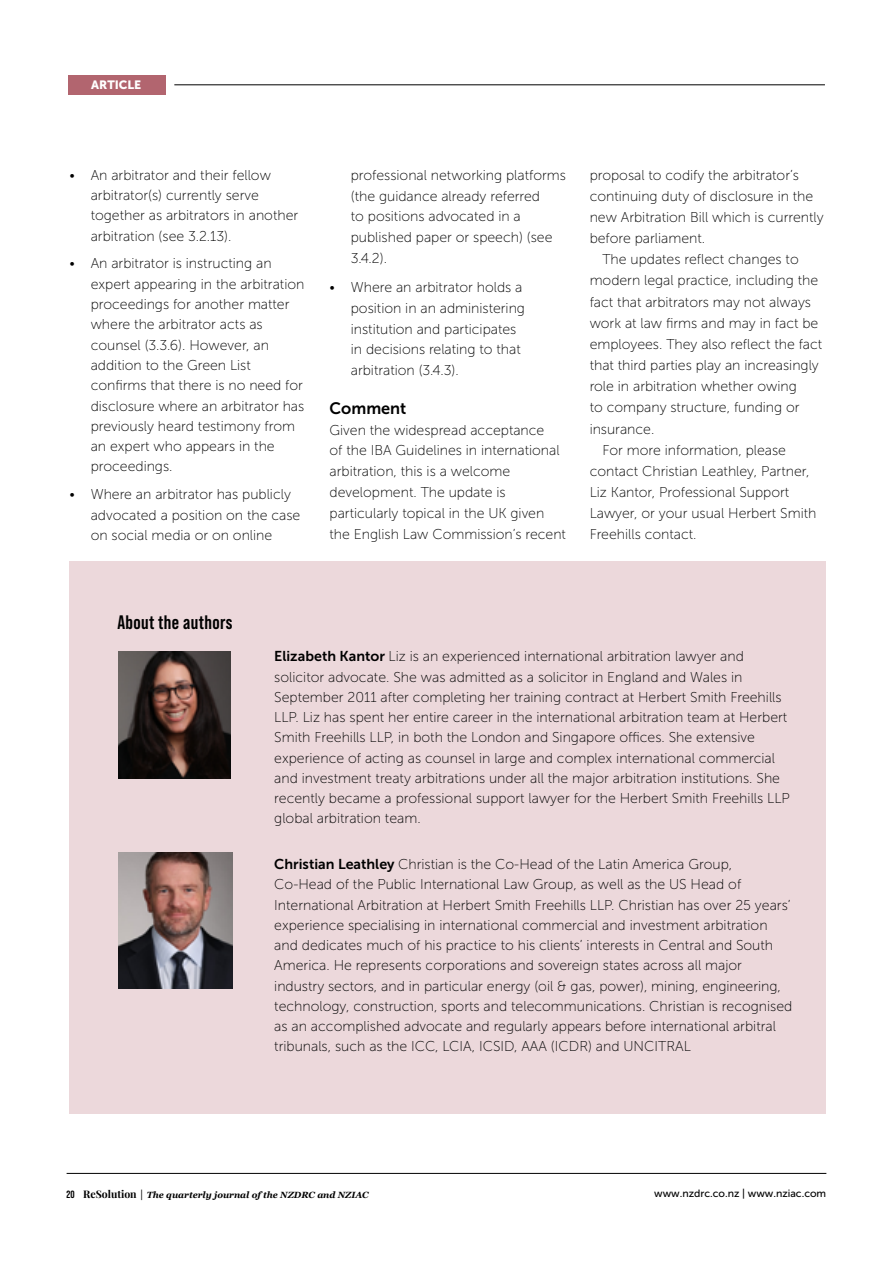
<style>
.page{position:relative;width:893px;height:1263px;background:#fff}
.page>*{position:absolute;margin:0;border:0;box-sizing:border-box;transform-origin:0 0}
.t1{font:700 19.5px "Bebas Neue Pro";letter-spacing:.02em;color:#000}
.t2{font:16.5px "Museo Sans 700";color:#000}
.t3{font:14.25px/20.2px "Museo Sans 100";color:#000}
.t4{font:12px "Museo Sans 900";color:#fff}
.t5{font:10.5px "Museo Sans 500";color:#000}
.t6{font:italic 700 9px "Georgia";color:#000}
.s1{font-family:"Museo Sans 700"}
.s2{font-family:"Bebas Neue Pro";font-style:normal;font-size:10.5px}
.s3{font-family:"Playfair Display";font-weight:400;font-style:normal;font-size:10.5px}
.s4{font-family:"Bebas Neue Pro";font-weight:400;font-style:normal;font-size:10.5px}
</style>
<div class="page">
<hr style="left:67px;top:1173px;width:759px;height:1px;background:#000">
<hr style="left:174px;top:85px;width:651px;height:1px;background:#000">
<div style="left:69px;top:561px;width:757px;height:553px;background:#ecd8db"></div>
<div style="left:68px;top:76px;width:97px;height:19px;background:#b2656f"></div>
<img style="left:119px;top:652px;width:112px;height:126px">
<img style="left:119px;top:853px;width:113px;height:136px">
<hr style="left:892px;top:561px;width:1px;height:702px;background:#b2656f">
<p class="t4" style="left:91px;top:78px;width:52px">ARTICLE</p>
<p class="t3" style="left:91px;top:165px;width:209px;text-indent:-21px">• An arbitrator and their fellow arbitrator(s) currently serve together as arbitrators in another arbitration (see 3.2.13).</p>
<p class="t3" style="left:91px;top:253px;width:215px;text-indent:-21px">• An arbitrator is instructing an expert appearing in the arbitration proceedings for another matter where the arbitrator acts as counsel (3.3.6). However, an addition to the Green List confirms that there is no need for disclosure where an arbitrator has previously heard testimony from an expert who appears in the proceedings.</p>
<p class="t3" style="left:91px;top:484px;width:211px;text-indent:-21px">• Where an arbitrator has publicly advocated a position on the case on social media or on online</p>
<p class="t3" style="left:351px;top:164px;width:217px;line-height:20.9px">professional networking platforms (the guidance already referred<br>to positions advocated in a published paper or speech) (see<br>3.4.2).</p>
<p class="t3" style="left:351px;top:277px;width:176px;line-height:20.9px;text-indent:-21px">• Where an arbitrator holds a position in an administering institution and participates in decisions relating to that arbitration (3.4.3).</p>
<p class="t2" style="left:330px;top:399px;width:78px">Comment</p>
<p class="t3" style="left:330px;top:419px;width:238px;line-height:20.9px">Given the widespread acceptance<br>of the IBA Guidelines in international arbitration, this is a welcome development. The update is particularly topical in the UK given the English Law Commission’s recent</p>
<p class="t3" style="left:590px;top:165px;width:211px">proposal to codify the arbitrator’s</p>
<p class="t3" style="left:590px;top:186px;width:225px">continuing duty of disclosure in the</p>
<p class="t3" style="left:590px;top:207px;width:235px">new Arbitration Bill which is currently</p>
<p class="t3" style="left:590px;top:228px;width:117px">before parliament.</p>
<p class="t3" style="left:602px;top:249px;width:198px">The updates reflect changes to</p>
<p class="t3" style="left:590px;top:271px;width:230px">modern legal practice, including the</p>
<p class="t3" style="left:590px;top:292px;width:223px">fact that arbitrators may not always</p>
<p class="t3" style="left:590px;top:313px;width:230px">work at law firms and may in fact be</p>
<p class="t3" style="left:590px;top:334px;width:234px">employees. They also reflect the fact</p>
<p class="t3" style="left:590px;top:355px;width:231px">that third parties play an increasingly</p>
<p class="t3" style="left:590px;top:376px;width:209px">role in arbitration whether owing</p>
<p class="t3" style="left:590px;top:398px;width:212px">to company structure, funding or</p>
<p class="t3" style="left:590px;top:419px;width:66px">insurance.</p>
<p class="t3" style="left:602px;top:440px;width:185px">For more information, please</p>
<p class="t3" style="left:590px;top:461px;width:221px">contact Christian Leathley, Partner,</p>
<p class="t3" style="left:590px;top:482px;width:201px">Liz Kantor, Professional Support</p>
<p class="t3" style="left:590px;top:503px;width:228px">Lawyer, or your usual Herbert Smith</p>
<p class="t3" style="left:590px;top:524px;width:108px">Freehills contact.</p>
<h1 class="t1" style="left:117px;top:611px;width:117px">About the authors</h1>
<p class="t3" style="left:274px;top:646px;width:517px"><span class="s1">Elizabeth Kantor</span> Liz is an experienced international arbitration lawyer and solicitor advocate. She was admitted as a solicitor in England and Wales in September 2011 after completing her training contract at Herbert Smith Freehills LLP. Liz has spent her entire career in the international arbitration team at Herbert Smith Freehills LLP, in both the London and Singapore offices. She extensive experience of acting as counsel in large and complex international commercial and investment treaty arbitrations under all the major arbitration institutions. She recently became a professional support lawyer for the Herbert Smith Freehills LLP global arbitration team.</p>
<p class="t3" style="left:274px;top:854px;width:520px"><span class="s1">Christian Leathley</span> Christian is the Co-Head of the Latin America Group, Co-Head of the Public International Law Group, as well as the US Head of International Arbitration at Herbert Smith Freehills LLP. Christian has over 25 years’ experience specialising in international commercial and investment arbitration and dedicates much of his practice to his clients’ interests in Central and South America. He represents corporations and sovereign states across all major industry sectors, and in particular energy (oil &amp; gas, power), mining, engineering, technology, construction, sports and telecommunications. Christian is recognised as an accomplished advocate and regularly appears before international arbitral tribunals, such as the ICC, LCIA, ICSID, AAA (ICDR) and UNCITRAL</p>
<p class="t6" style="left:67px;top:1188px;width:304px"><span class="s2">20</span> <span class="s3">ReSolution</span> <span class="s4">|</span> The quarterly journal of the NZDRC and NZIAC</p>
<p class="t5" style="left:654px;top:1188px;width:174px">www.nzdrc.co.nz | www.nziac.com</p>
</div>
